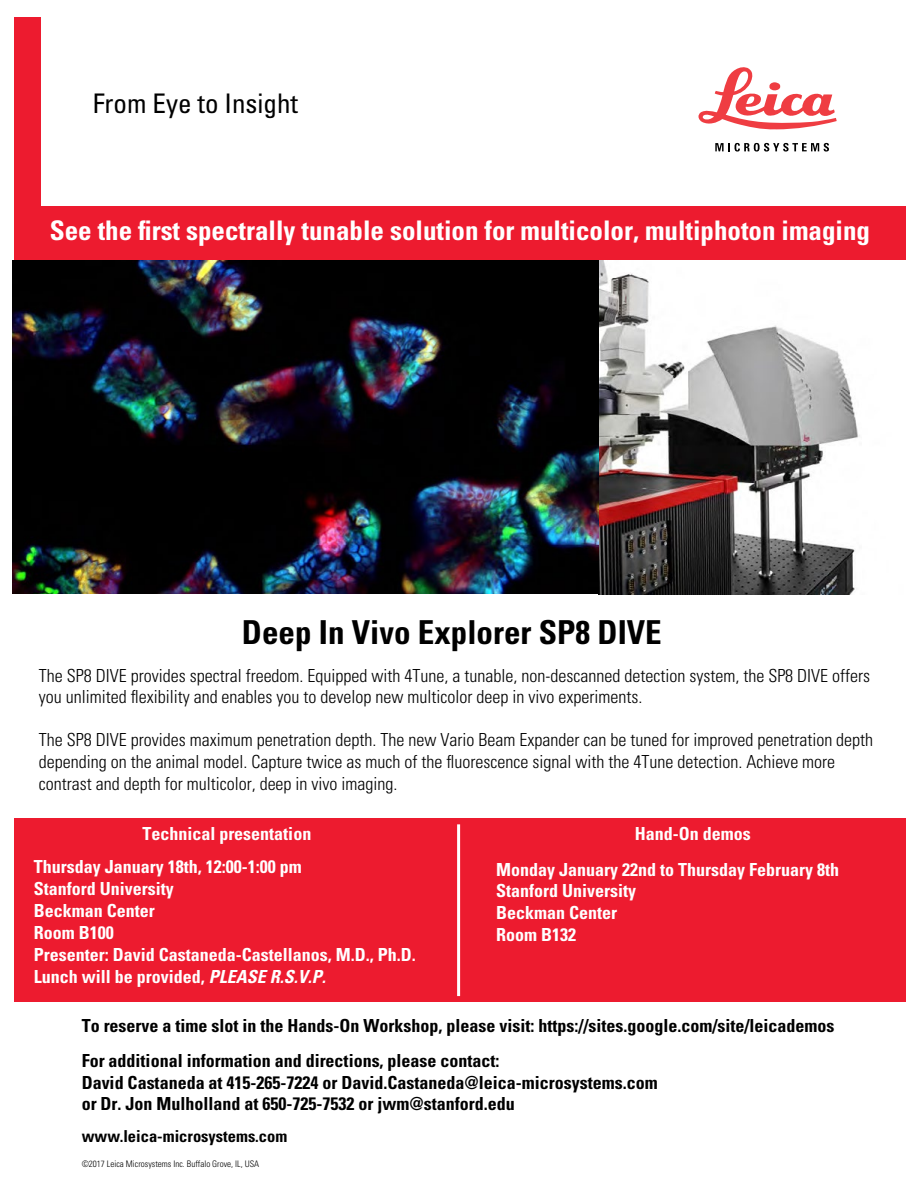
<style>
.page{position:relative;width:918px;height:1188px;background:#fff}
.page>*{position:absolute;margin:0;border:0;box-sizing:border-box;transform-origin:0 0}
.t1{font:700 condensed 33px "Univers LT Std";color:#000}
.t2{font:700 condensed 27px "Univers LT Std";color:#fff}
.t3{font:condensed 27px "Univers LT Std";color:#000}
.t4{font:300 condensed 18px/21.6px "Univers LT Std";color:#000}
.t5{font:700 condensed 18px/21.6px "Univers LT Std";color:#000}
.t6{font:700 condensed 18px/21.9px "Univers LT Std";color:#fff}
.t7{font:700 condensed 16.5px "Univers LT Std";color:#000}
.t8{font:300 condensed 9px "Univers LT Std";color:#000}
.s1{font-style:italic}
</style>
<div class="page">
<div style="left:14px;top:17px;width:26px;height:191px;background:#ed1b2f"></div>
<svg style="left:698px;top:67px;width:139px;height:63px"></svg>
<svg style="left:715px;top:143px;width:114px;height:9px"></svg>
<div style="left:14px;top:819px;width:892px;height:183px;background:#ed1b2f"></div>
<hr style="left:457px;top:824px;width:3px;height:172px;background:#fff">
<div style="left:14px;top:206px;width:891px;height:53px;background:#ed1b2f"></div>
<img style="left:12px;top:260px;width:848px;height:334px">
<h2 class="t3" style="left:93px;top:87px;width:207px">From Eye to Insight</h2>
<h2 class="t2" style="left:50px;top:214px;width:822px">See the first spectrally tunable solution for multicolor, multiphoton imaging</h2>
<h1 class="t1" style="left:242px;top:612px;width:421px">Deep In Vivo Explorer SP8 DIVE</h1>
<p class="t4" style="left:39px;top:665px;width:833px">The SP8 DIVE provides spectral freedom. Equipped with 4Tune, a tunable, non-descanned detection system, the SP8 DIVE offers you unlimited flexibility and enables you to develop new multicolor deep in vivo experiments.</p>
<p class="t4" style="left:39px;top:729px;width:836px">The SP8 DIVE provides maximum penetration depth. The new Vario Beam Expander can be tuned for improved penetration depth depending on the animal model. Capture twice as much of the fluorescence signal with the 4Tune detection. Achieve more contrast and depth for multicolor, deep in vivo imaging.</p>
<p class="t6" style="left:34px;top:818px;width:279px;line-height:32.8px;text-indent:108px">Technical presentation<br>Thursday January 18th, 12:00-1:00 pm</p>
<p class="t6" style="left:34px;top:878px;width:383px">Stanford University<br>Beckman Center<br>Room B100<br>Presenter: David Castaneda-Castellanos, M.D., Ph.D.<br>Lunch will be provided, <span class="s1">PLEASE R.S.V.P.</span></p>
<p class="t6" style="left:496px;top:815px;width:344px;line-height:36px;text-indent:138px">Hand-On demos<br>Monday January 22nd to Thursday February 8th</p>
<p class="t6" style="left:496px;top:880px;width:141px">Stanford University<br>Beckman Center<br>Room B132</p>
<p class="t5" style="left:82px;top:1015px;width:754px">To reserve a time slot in the Hands-On Workshop, please visit: https://sites.google.com/site/leicademos</p>
<p class="t5" style="left:82px;top:1050px;width:578px">For additional information and directions, please contact:<br>David Castaneda at 415-265-7224 or David.Castaneda@leica-microsystems.com or Dr. Jon Mulholland at 650-725-7532 or jwm@stanford.edu</p>
<p class="t7" style="left:82px;top:1126px;width:207px">www.leica-microsystems.com</p>
<p class="t8" style="left:82px;top:1159px;width:179px">©2017 Leica Microsystems Inc. Buffalo Grove, IL, USA</p>
</div>
